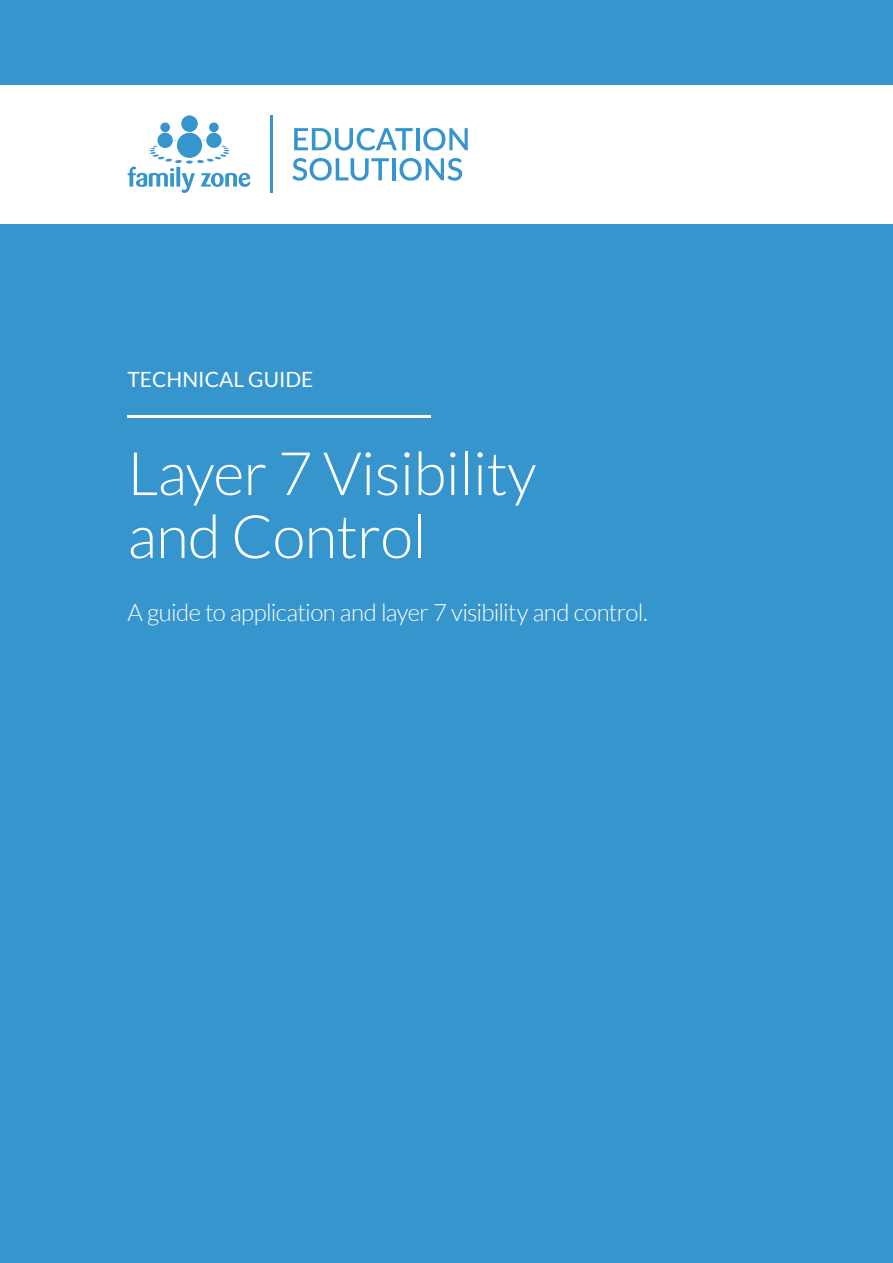
<style>
.page{position:relative;width:893px;height:1263px;background:#3795cd}
.page>*{position:absolute;margin:0;border:0;box-sizing:border-box;transform-origin:0 0}
.t1{font:300 60px/63px "Lato";letter-spacing:-.01em;color:#fff}
.t2{font:300 24px "Lato";letter-spacing:-.025em;color:#fff}
.t3{font:21px "Lato";color:#fff}
</style>
<div class="page">
<div style="left:0;top:85px;width:893px;height:138px;background:#fff"></div>
<hr style="left:128px;top:416px;width:303px;height:2px;background:#fff">
<div style="left:206px;top:133px;width:15px;height:15px;background:#3795cd;border-radius:50%"></div>
<div style="left:157px;top:133px;width:16px;height:15px;background:#3795cd;border-radius:50%"></div>
<div style="left:177px;top:133px;width:25px;height:25px;background:#3795cd;border-radius:50%"></div>
<svg style="left:209px;top:122px;width:10px;height:10px"></svg>
<svg style="left:160px;top:122px;width:10px;height:10px"></svg>
<svg style="left:181px;top:115px;width:17px;height:17px"></svg>
<svg style="left:128px;top:140px;width:122px;height:53px"></svg>
<svg style="left:294px;top:128px;width:119px;height:23px"></svg>
<hr style="left:416px;top:128px;width:3px;height:22px;background:#3795cd">
<svg style="left:423px;top:128px;width:45px;height:23px"></svg>
<svg style="left:292px;top:158px;width:97px;height:23px"></svg>
<hr style="left:392px;top:158px;width:4px;height:22px;background:#3795cd">
<svg style="left:399px;top:158px;width:63px;height:23px"></svg>
<hr style="left:270px;top:115px;width:3px;height:78px;background:#3795cd">
<p class="t3" style="left:128px;top:368px;width:187px">TECHNICAL GUIDE</p>
<h1 class="t1" style="left:128px;top:442px;width:410px">Layer 7 Visibility and Control</h1>
<p class="t2" style="left:128px;top:600px;width:522px">A guide to application and layer 7 visibility and control.</p>
</div>
